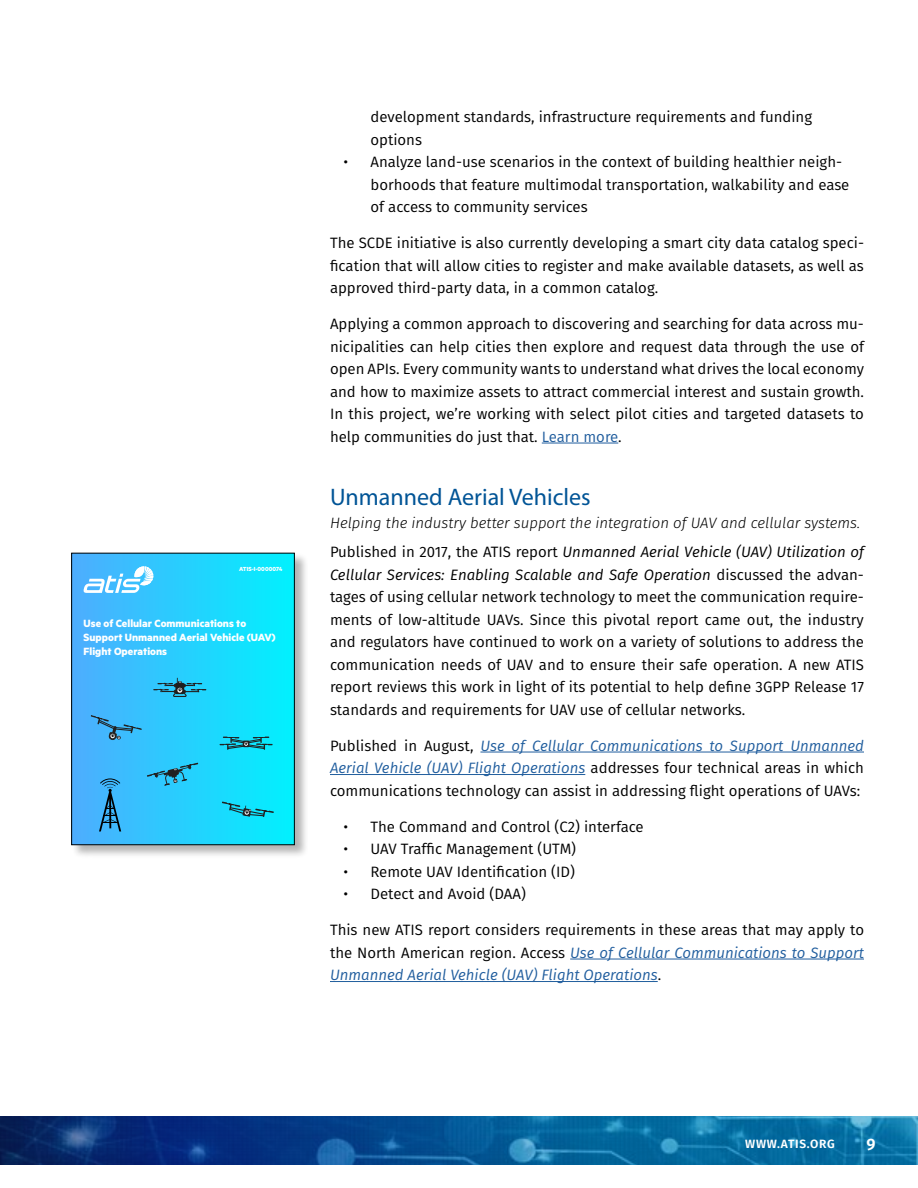
<style>
.page{position:relative;width:918px;height:1188px;background:#fff}
.page>*{position:absolute;margin:0;border:0;box-sizing:border-box;transform-origin:0 0}
.t1{font:24px "Myriad Pro";color:#005496}
.t2{font:600 16.5px "Fira Sans";color:#fff}
.t3{font:15px/22.5px "Fira Sans";color:#000;text-align:justify}
.t4{font:italic 300 15px/29.2px "Fira Sans";color:#000}
.t5{font:600 12px "Fira Sans";letter-spacing:.06em;color:#fff}
.t6{font:700 11.85px/14.1px "Metric";color:#fff}
.t7{font:700 6.6px "Metric";color:#fff}
.s1{color:#215e9e}
.s2{font-weight:400;font-style:normal}
.s3{font-weight:400}
.s4{font-style:italic}
.s5{font-style:italic;color:#215e9e}
</style>
<div class="page">
<svg style="left:0;top:1117px;width:918px;height:47px;background:#095391"></svg>
<hr style="left:542px;top:443px;width:76px;height:1px;background:#215e9e">
<hr style="left:480px;top:752px;width:384px;height:1px;background:#215e9e">
<hr style="left:330px;top:774px;width:255px;height:1px;background:#215e9e">
<hr style="left:570px;top:959px;width:294px;height:1px;background:#215e9e">
<hr style="left:330px;top:981px;width:328px;height:1px;background:#215e9e">
<div style="left:71px;top:553px;width:237px;height:306px;background:#000;opacity:.3"></div>
<img style="left:73px;top:555px;width:220px;height:288px">
<svg style="left:84px;top:566px;width:69px;height:27px"></svg>
<svg style="left:147px;top:763px;width:51px;height:23px"></svg>
<svg style="left:153px;top:678px;width:53px;height:19px"></svg>
<svg style="left:220px;top:737px;width:53px;height:13px"></svg>
<svg style="left:222px;top:802px;width:52px;height:15px"></svg>
<svg style="left:99px;top:778px;width:22px;height:53px"></svg>
<svg style="left:91px;top:715px;width:51px;height:26px"></svg>
<div style="left:71px;top:553px;width:224px;height:292px;border:1px solid #000"></div>
<p class="t7" style="left:239px;top:565px;width:45px">ATIS-I-0000074</p>
<p class="t6" style="left:84px;top:616px;width:194px">Use of Cellular Communications to<br>Support Unmanned Aerial Vehicle (UAV)<br>Flight Operations</p>
<p class="t3" style="left:370px;top:105px;width:443px">development standards, infrastructure requirements and funding options</p>
<p class="t3" style="left:370px;top:150px;width:480px;text-align:left;text-indent:-27px">• Analyze land-use scenarios in the context of building healthier neigh&shy;borhoods that feature multimodal transportation, walkability and ease of access to community services</p>
<p class="t3" style="left:330px;top:231px;width:536px">The SCDE initiative is also currently developing a smart city data catalog speci&shy;fication that will allow cities to register and make available datasets, as well as approved third-party data, in a common catalog.</p>
<p class="t3" style="left:330px;top:312px;width:536px">Applying a common approach to discovering and searching for data across mu&shy;nicipalities can help cities then explore and request data through the use of open APIs. Every community wants to understand what drives the local economy and how to maximize assets to attract commercial interest and sustain growth.<br>In this project, we’re working with select pilot cities and targeted datasets to help communities do just that. <span class="s1">Learn more</span>.</p>
<h1 class="t1" style="left:330px;top:482px;width:262px">Unmanned Aerial Vehicles</h1>
<p class="t4" style="left:330px;top:508px;width:535px">Helping the industry better support the integration of UAV and cellular systems.<br><span class="s2">Published in 2017, the ATIS report</span> <span class="s3">Unmanned Aerial Vehicle (UAV) Utilization of</span></p>
<p class="t3" style="left:330px;top:563px;width:536px"><span class="s4">Cellular Services: Enabling Scalable and Safe Operation</span> discussed the advan&shy;tages of using cellular network technology to meet the communication require&shy;ments of low-altitude UAVs. Since this pivotal report came out, the industry and regulators have continued to work on a variety of solutions to address the communication needs of UAV and to ensure their safe operation. A new ATIS report reviews this work in light of its potential to help define 3GPP Release 17 standards and requirements for UAV use of cellular networks.</p>
<p class="t3" style="left:330px;top:734px;width:536px">Published in August, <span class="s5">Use of Cellular Communications to Support Unmanned Aerial Vehicle (UAV) Flight Operations</span> addresses four technical areas in which communications technology can assist in addressing flight operations of UAVs:</p>
<p class="t3" style="left:344px;top:815px;width:302px">• The Command and Control (C2) interface</p>
<p class="t3" style="left:344px;top:837px;width:234px">• UAV Traffic Management (UTM)</p>
<p class="t3" style="left:344px;top:860px;width:233px">• Remote UAV Identification (ID)</p>
<p class="t3" style="left:344px;top:882px;width:184px">• Detect and Avoid (DAA)</p>
<p class="t3" style="left:330px;top:918px;width:536px">This new ATIS report considers requirements in these areas that may apply to the North American region. Access <span class="s5">Use of Cellular Communications to Support Unmanned Aerial Vehicle (UAV) Flight Operations</span>.</p>
<p class="t5" style="left:745px;top:1134px;width:91px">WWW.ATIS.ORG</p>
<p class="t2" style="left:866px;top:1131px;width:11px">9</p>
</div>
